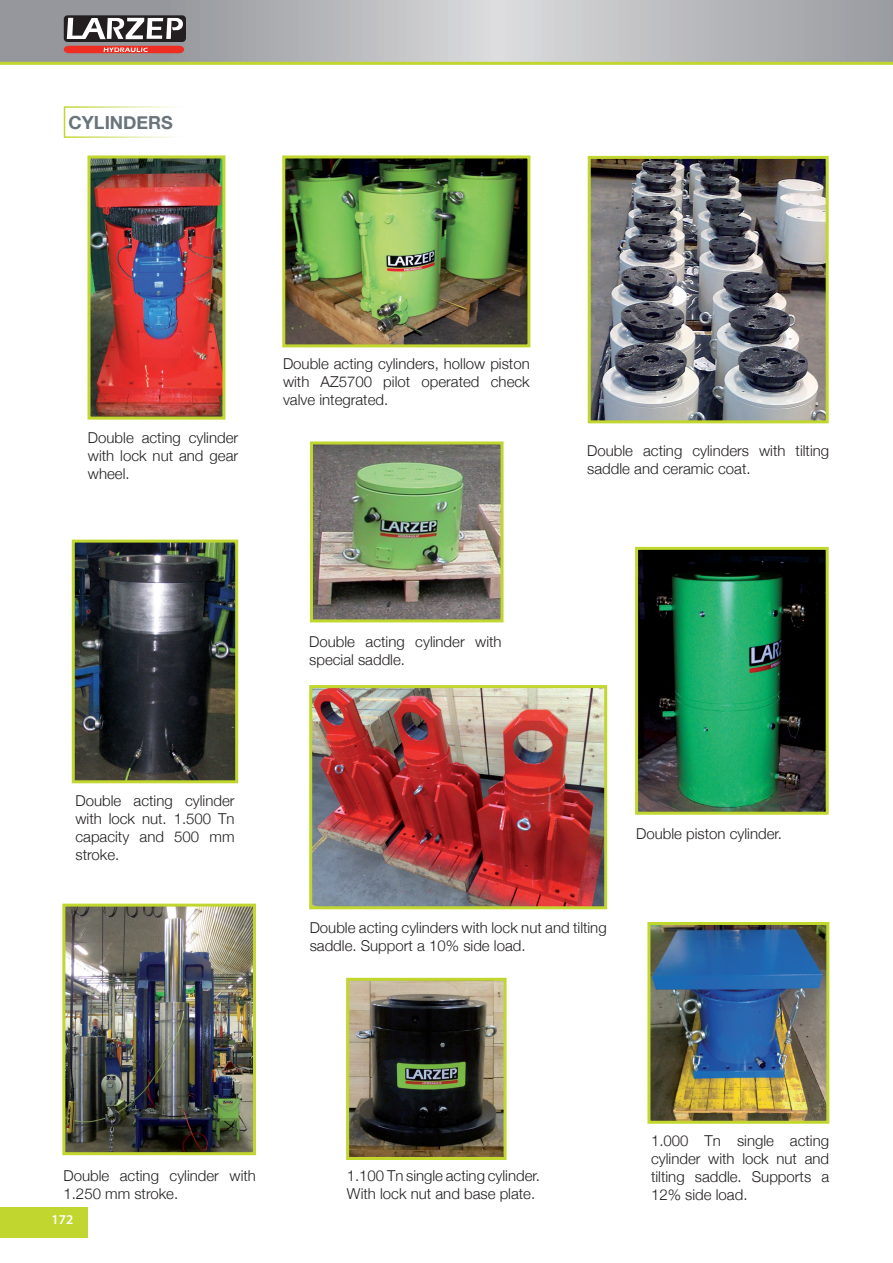
<style>
.page{position:relative;width:893px;height:1263px;background:#fff}
.page>*{position:absolute;margin:0;border:0;box-sizing:border-box;transform-origin:0 0}
.t1{font:700 18px "Helvetica Neue";color:#6a747b}
.t2{font:300 15px/18px "Helvetica Neue";color:#231f20}
.t3{font:600 13.5px "Myriad Pro";color:#fff}
</style>
<div class="page">
<svg style="left:64px;top:106px;width:111px;height:32px"></svg>
<img style="left:92px;top:159px;width:129px;height:257px">
<div style="left:88px;top:155px;width:137px;height:265px;border:3px solid #c1d72f"></div>
<img style="left:592px;top:160px;width:233px;height:259px">
<div style="left:588px;top:156px;width:241px;height:267px;border:3px solid #c1d72f"></div>
<div style="left:0;top:1208px;width:88px;height:30px;background:#c1d72f"></div>
<img style="left:350px;top:982px;width:153px;height:174px">
<div style="left:346px;top:978px;width:161px;height:182px;border:3px solid #c1d72f"></div>
<img style="left:651px;top:926px;width:174px;height:194px">
<div style="left:647px;top:922px;width:182px;height:202px;border:3px solid #c1d72f"></div>
<img style="left:313px;top:689px;width:290px;height:216px">
<div style="left:309px;top:685px;width:298px;height:224px;border:3px solid #c1d72f"></div>
<img style="left:76px;top:544px;width:158px;height:235px">
<div style="left:72px;top:540px;width:166px;height:243px;border:3px solid #c1d72f"></div>
<img style="left:66px;top:907px;width:186px;height:244px">
<div style="left:62px;top:903px;width:194px;height:252px;border:3px solid #c1d72f"></div>
<img style="left:639px;top:551px;width:186px;height:260px">
<div style="left:635px;top:547px;width:194px;height:268px;border:3px solid #c1d72f"></div>
<img style="left:314px;top:445px;width:186px;height:173px">
<div style="left:310px;top:441px;width:194px;height:181px;border:3px solid #c1d72f"></div>
<img style="left:286px;top:159px;width:240px;height:184px">
<div style="left:282px;top:155px;width:248px;height:192px;border:3px solid #c1d72f"></div>
<svg style="left:0;top:0;width:893px;height:62px"></svg>
<hr style="left:0;top:62px;width:893px;height:3px;background:#c1d72f">
<svg style="left:64px;top:46px;width:120px;height:7px"></svg>
<div style="left:64px;top:15px;width:122px;height:27px;background:#231f20;border-radius:4px"></div>
<svg style="left:67px;top:18px;width:116px;height:21px"></svg>
<p class="t1" style="left:69px;top:106px;width:106px">CYLINDERS</p>
<p class="t2" style="left:88px;top:428px;width:152px;text-align:justify">Double acting cylinder with lock nut and gear wheel.</p>
<p class="t2" style="left:283px;top:354px;width:248px;text-align:justify">Double acting cylinders, hollow piston with AZ5700 pilot operated check valve integrated.</p>
<p class="t2" style="left:587px;top:441px;width:243px">Double acting cylinders with tilting saddle and ceramic coat.</p>
<p class="t2" style="left:75px;top:791px;width:161px;text-align:justify">Double acting cylinder with lock nut. 1.500 Tn capacity and 500 mm stroke.</p>
<p class="t2" style="left:309px;top:632px;width:194px">Double acting cylinder with special saddle.</p>
<p class="t2" style="left:636px;top:823px;width:147px">Double piston cylinder.</p>
<p class="t2" style="left:310px;top:918px;width:299px">Double acting cylinders with lock nut and tilting saddle. Support a 10% side load.</p>
<p class="t2" style="left:63px;top:1166px;width:194px">Double acting cylinder with<br>1.250 mm stroke.</p>
<p class="t3" style="left:51px;top:1211px;width:23px">172</p>
<p class="t2" style="left:347px;top:1165px;width:195px">1.100 Tn single acting cylinder.<br>With lock nut and base plate.</p>
<p class="t2" style="left:651px;top:1130px;width:180px;text-align:justify">1.000 Tn single acting cylinder with lock nut and tilting saddle. Supports a 12% side load.</p>
</div>
